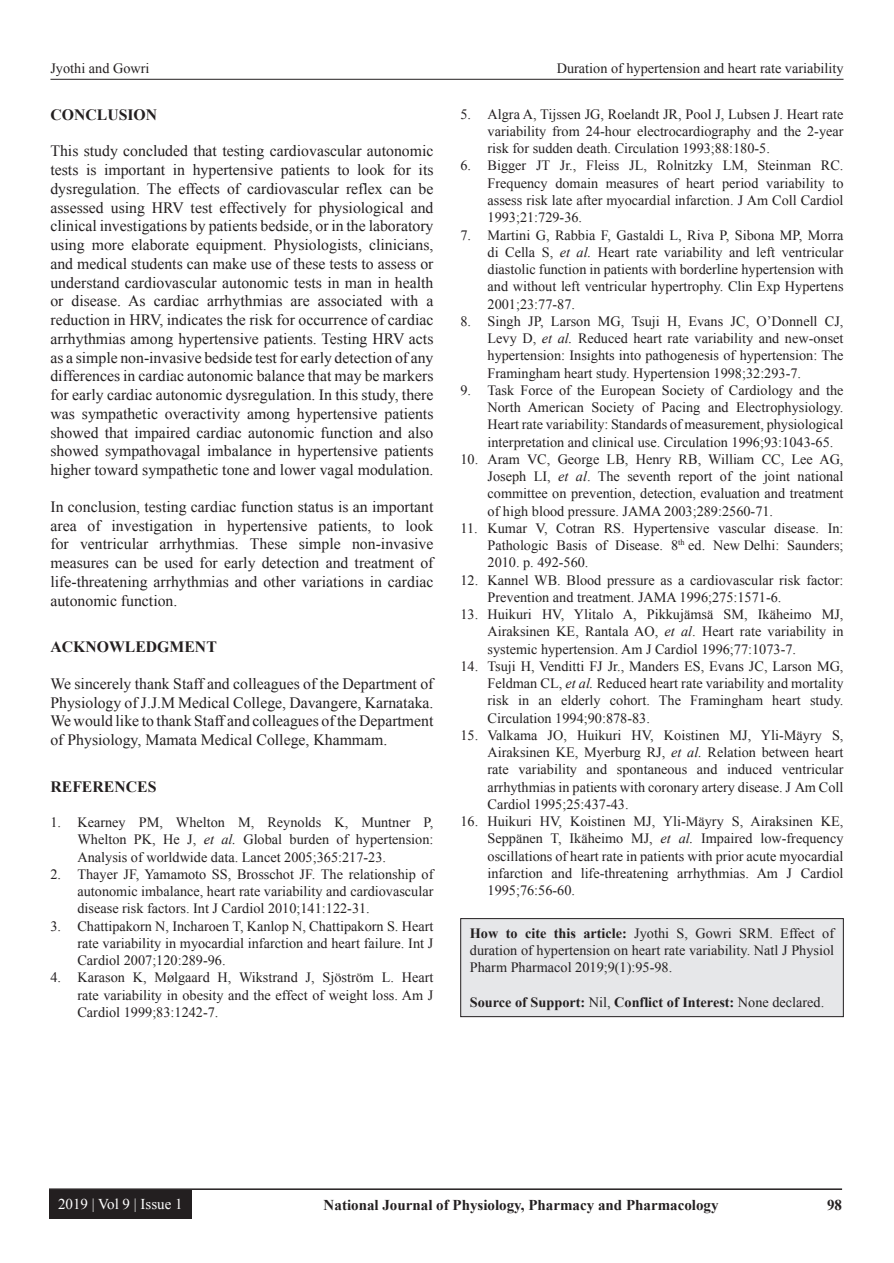
<style>
.page{position:relative;width:894px;height:1263px;background:#fff}
.page>*{position:absolute;margin:0;border:0;box-sizing:border-box;transform-origin:0 0}
.TX{font:15.75px/18.8px "Times New Roman";color:#231f20;text-align:justify}
.t1{font:700 15.75px "Times New Roman";color:#231f20}
.t2{font:700 15px "Times New Roman";color:#231f20}
.t3{font:15px "Times New Roman";color:#fff}
.REF{font:14.25px/17.2px "Times New Roman";color:#231f20;text-align:justify}
.HTC{font:14.25px/17.2px "Times New Roman";color:#231f20;text-align:justify}
.HTC-2{font:700 14.25px "Times New Roman";color:#231f20}
.s1{font-style:italic}
.s2{font-weight:700}
.s3{font-weight:400}
</style>
<div class="page">
<hr style="left:50px;top:79px;width:793px;height:1px;background:#231f20">
<hr style="left:49px;top:1188px;width:792px;height:1px;background:#231f20">
<div style="left:49px;top:1189px;width:143px;height:29px;background:#231f20"></div>
<div style="left:460px;top:918px;width:383px;height:98px;background:#e6e7e9"></div>
<div style="left:460px;top:918px;width:383px;height:98px;border:1px solid #231f20"></div>
<p class="REF" style="left:50px;top:59px;width:100px">Jyothi and Gowri</p>
<p class="REF" style="left:556px;top:59px;width:288px">Duration of hypertension and heart rate variability</p>
<h1 class="t1" style="left:50px;top:103px;width:108px">CONCLUSION</h1>
<p class="TX" style="left:50px;top:141px;width:384px">This study concluded that testing cardiovascular autonomic tests is important in hypertensive patients to look for its dysregulation. The effects of cardiovascular reflex can be assessed using HRV test effectively for physiological and clinical investigations by patients bedside, or in the laboratory using more elaborate equipment. Physiologists, clinicians, and medical students can make use of these tests to assess or understand cardiovascular autonomic tests in man in health or disease. As cardiac arrhythmias are associated with a reduction in HRV, indicates the risk for occurrence of cardiac arrhythmias among hypertensive patients. Testing HRV acts as a simple non-invasive bedside test for early detection of any differences in cardiac autonomic balance that may be markers for early cardiac autonomic dysregulation. In this study, there was sympathetic overactivity among hypertensive patients showed that impaired cardiac autonomic function and also showed sympathovagal imbalance in hypertensive patients higher toward sympathetic tone and lower vagal modulation.</p>
<p class="TX" style="left:50px;top:497px;width:384px">In conclusion, testing cardiac function status is an important area of investigation in hypertensive patients, to look for ventricular arrhythmias. These simple non-invasive measures can be used for early detection and treatment of life-threatening arrhythmias and other variations in cardiac autonomic function.</p>
<h1 class="t1" style="left:50px;top:636px;width:168px">ACKNOWLEDGMENT</h1>
<p class="TX" style="left:50px;top:674px;width:384px">We sincerely thank Staff and colleagues of the Department of Physiology of J.J.M Medical College, Davangere, Karnataka.<br>We would like to thank Staff and colleagues of the Department of Physiology, Mamata Medical College, Khammam.</p>
<h1 class="t1" style="left:50px;top:775px;width:107px">REFERENCES</h1>
<p class="REF" style="left:77px;top:813px;width:357px;text-indent:-27px">1. Kearney PM, Whelton M, Reynolds K, Muntner P, Whelton PK, He J, <span class="s1">et al.</span> Global burden of hypertension:<br>Analysis of worldwide data. Lancet 2005;365:217-23.</p>
<p class="REF" style="left:77px;top:865px;width:357px;text-indent:-27px">2. Thayer JF, Yamamoto SS, Brosschot JF. The relationship of autonomic imbalance, heart rate variability and cardiovascular disease risk factors. Int J Cardiol 2010;141:122-31.</p>
<p class="REF" style="left:77px;top:917px;width:357px;text-indent:-27px">3. Chattipakorn N, Incharoen T, Kanlop N, Chattipakorn S. Heart rate variability in myocardial infarction and heart failure. Int J Cardiol 2007;120:289-96.</p>
<p class="REF" style="left:77px;top:968px;width:357px;text-indent:-27px">4. Karason K, Mølgaard H, Wikstrand J, Sjöström L. Heart rate variability in obesity and the effect of weight loss. Am J Cardiol 1999;83:1242-7.</p>
<p class="REF" style="left:487px;top:105px;width:357px;text-indent:-27px">5. Algra A, Tijssen JG, Roelandt JR, Pool J, Lubsen J. Heart rate variability from 24-hour electrocardiography and the 2-year risk for sudden death. Circulation 1993;88:180-5.</p>
<p class="REF" style="left:487px;top:157px;width:357px;text-indent:-27px">6. Bigger JT Jr., Fleiss JL, Rolnitzky LM, Steinman RC.<br>Frequency domain measures of heart period variability to assess risk late after myocardial infarction. J Am Coll Cardiol 1993;21:729-36.</p>
<p class="REF" style="left:487px;top:226px;width:357px;text-indent:-27px">7. Martini G, Rabbia F, Gastaldi L, Riva P, Sibona MP, Morra di Cella S, <span class="s1">et al.</span> Heart rate variability and left ventricular diastolic function in patients with borderline hypertension with and without left ventricular hypertrophy. Clin Exp Hypertens 2001;23:77-87.</p>
<p class="REF" style="left:487px;top:312px;width:357px;text-indent:-27px">8. Singh JP, Larson MG, Tsuji H, Evans JC, O’Donnell CJ, Levy D, <span class="s1">et al.</span> Reduced heart rate variability and new-onset hypertension: Insights into pathogenesis of hypertension: The Framingham heart study. Hypertension 1998;32:293-7.</p>
<p class="REF" style="left:487px;top:381px;width:357px;text-indent:-27px">9. Task Force of the European Society of Cardiology and the North American Society of Pacing and Electrophysiology.<br>Heart rate variability: Standards of measurement, physiological interpretation and clinical use. Circulation 1996;93:1043-65.</p>
<p class="REF" style="left:487px;top:450px;width:357px;text-indent:-27px">10. Aram VC, George LB, Henry RB, William CC, Lee AG, Joseph LI, <span class="s1">et al</span>. The seventh report of the joint national committee on prevention, detection, evaluation and treatment of high blood pressure. JAMA 2003;289:2560-71.</p>
<p class="REF" style="left:487px;top:519px;width:357px;text-indent:-27px">11. Kumar V, Cotran RS. Hypertensive vascular disease. In:<br>Pathologic Basis of Disease. 8<sup>th</sup> ed. New Delhi: Saunders; 2010. p. 492-560.</p>
<p class="REF" style="left:487px;top:571px;width:357px;text-indent:-27px">12. Kannel WB. Blood pressure as a cardiovascular risk factor:<br>Prevention and treatment. JAMA 1996;275:1571-6.</p>
<p class="REF" style="left:487px;top:605px;width:357px;text-indent:-27px">13. Huikuri HV, Ylitalo A, Pikkujämsä SM, Ikäheimo MJ, Airaksinen KE, Rantala AO, <span class="s1">et al</span>. Heart rate variability in systemic hypertension. Am J Cardiol 1996;77:1073-7.</p>
<p class="REF" style="left:487px;top:657px;width:357px;text-indent:-27px">14. Tsuji H, Venditti FJ Jr., Manders ES, Evans JC, Larson MG, Feldman CL, <span class="s1">et al.</span> Reduced heart rate variability and mortality risk in an elderly cohort. The Framingham heart study.<br>Circulation 1994;90:878-83.</p>
<p class="REF" style="left:487px;top:726px;width:357px;text-indent:-27px">15. Valkama JO, Huikuri HV, Koistinen MJ, Yli-Mäyry S, Airaksinen KE, Myerburg RJ, <span class="s1">et al.</span> Relation between heart rate variability and spontaneous and induced ventricular arrhythmias in patients with coronary artery disease. J Am Coll Cardiol 1995;25:437-43.</p>
<p class="REF" style="left:487px;top:812px;width:357px;text-indent:-27px">16. Huikuri HV, Koistinen MJ, Yli-Mäyry S, Airaksinen KE, Seppänen T, Ikäheimo MJ, <span class="s1">et al.</span> Impaired low-frequency oscillations of heart rate in patients with prior acute myocardial infarction and life-threatening arrhythmias. Am J Cardiol 1995;76:56-60.</p>
<p class="HTC" style="left:469px;top:924px;width:365px"><span class="s2">How to cite this article:</span> Jyothi S, Gowri SRM. Effect of duration of hypertension on heart rate variability. Natl J Physiol Pharm Pharmacol 2019;9(1):95-98.</p>
<p class="HTC-2" style="left:469px;top:992px;width:356px">Source of Support: <span class="s3">Nil,</span> Conflict of Interest: <span class="s3">None declared.</span></p>
<p class="t3" style="left:58px;top:1194px;width:126px">2019 | Vol 9 | Issue 1</p>
<p class="t2" style="left:323px;top:1194px;width:396px">National Journal of Physiology, Pharmacy and Pharmacology</p>
<p class="t2" style="left:826px;top:1194px;width:16px">98</p>
</div>
